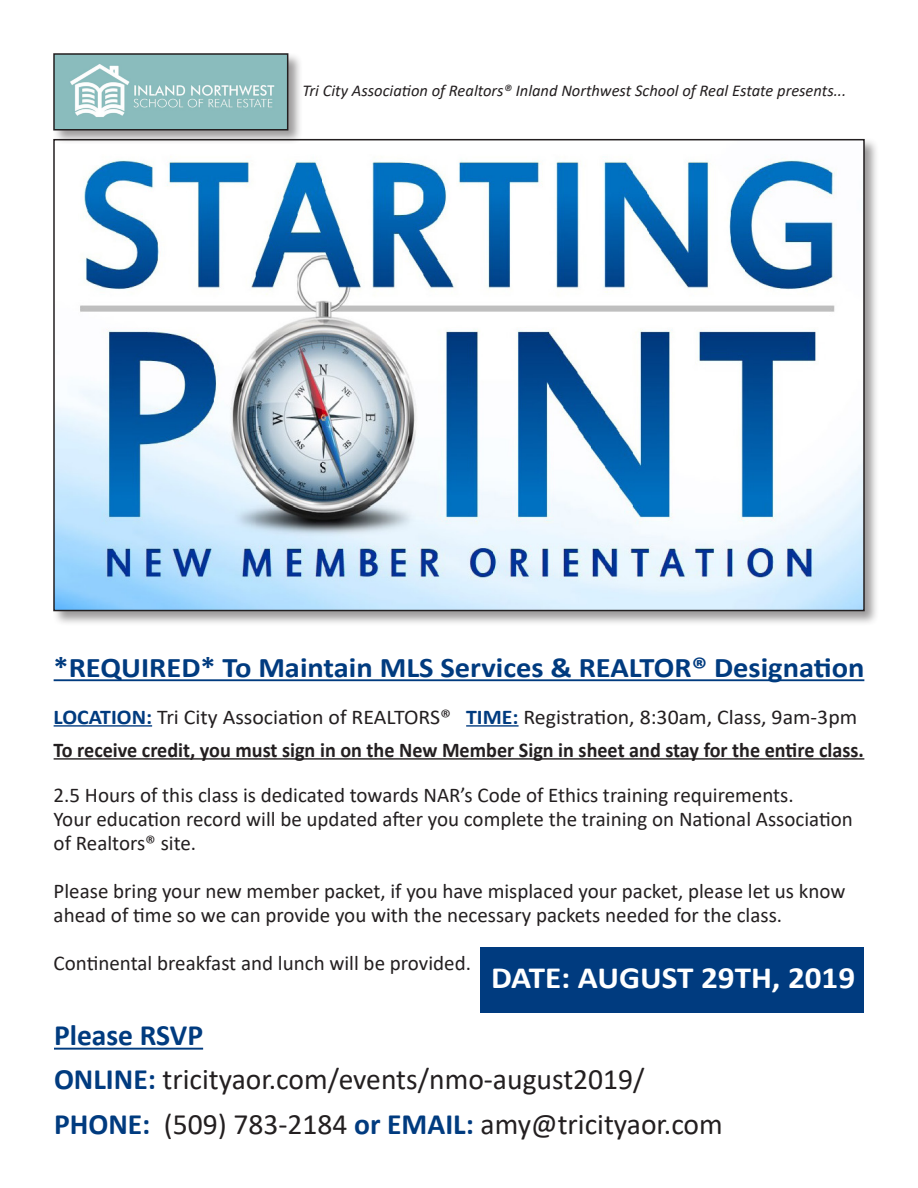
<style>
.page{position:relative;width:918px;height:1188px;background:#fff}
.page>*{position:absolute;margin:0;border:0;box-sizing:border-box;transform-origin:0 0}
.t1{font:700 31.05px "Calibri";color:#fff;scale:1.07 1}
.t2{font:29.55px "Calibri";color:#231f20}
.t3{font:700 29.55px "Calibri";color:#003b7f}
.t4{font:700 28.5px "Calibri";color:#003b7f;scale:1.07 1}
.t5{font:21px/24px "Calibri";color:#231f20}
.t6{font:700 21px "Calibri";color:#231f20;scale:.96 1}
.t7{font:21px "Calibri";color:#231f20;scale:1.04 1}
.t8{font:italic 16.5px "Calibri";color:#231f20}
.s1{font-weight:700;color:#003b7f}
</style>
<div class="page">
<div style="left:52px;top:137px;width:828px;height:489px;background:#231f20;opacity:.45"></div>
<img style="left:56px;top:142px;width:806px;height:466px">
<hr style="left:54px;top:679px;width:810px;height:2px;background:#003b7f">
<hr style="left:54px;top:725px;width:98px;height:2px;background:#003b7f">
<hr style="left:466px;top:725px;width:53px;height:2px;background:#003b7f">
<hr style="left:54px;top:758px;width:810px;height:2px;background:#231f20">
<div style="left:52px;top:52px;width:251px;height:93px;background:#231f20;opacity:.45"></div>
<img style="left:56px;top:56px;width:229px;height:72px">
<div style="left:53px;top:53px;width:235px;height:78px;border:2px solid #231f20"></div>
<hr style="left:54px;top:1048px;width:149px;height:2px;background:#003b7f">
<div style="left:481px;top:947px;width:383px;height:66px;background:#003b7f"></div>
<p class="t8" style="left:302px;top:79px;width:545px">Tri City Association of Realtors® Inland Northwest School of Real Estate presents...</p>
<p class="t4" style="left:54px;top:647px;width:759px">*REQUIRED* To Maintain MLS Services &amp; REALTOR® Designation</p>
<p class="t7" style="left:54px;top:702px;width:774px"><span class="s1">LOCATION:</span> Tri City Association of REALTORS® <span class="s1">TIME:</span> Registration, 8:30am, Class, 9am-3pm</p>
<p class="t6" style="left:54px;top:735px;width:845px">To receive credit, you must sign in on the New Member Sign in sheet and stay for the entire class.</p>
<p class="t5" style="left:54px;top:783px;width:742px">2.5 Hours of this class is dedicated towards NAR’s Code of Ethics training requirements.</p>
<p class="t5" style="left:54px;top:807px;width:801px">Your education record will be updated after you complete the training on National Association of Realtors® site.</p>
<p class="t5" style="left:54px;top:879px;width:793px">Please bring your new member packet, if you have misplaced your packet, please let us know ahead of time so we can provide you with the necessary packets needed for the class.</p>
<p class="t5" style="left:54px;top:951px;width:419px">Continental breakfast and lunch will be provided.</p>
<p class="t1" style="left:491px;top:956px;width:342px">DATE: AUGUST 29TH, 2019</p>
<p class="t3" style="left:54px;top:1015px;width:151px">Please RSVP</p>
<p class="t2" style="left:54px;top:1058px;width:592px"><span class="s1">ONLINE:</span> tricityaor.com/events/nmo-august2019/</p>
<p class="t2" style="left:54px;top:1103px;width:670px"><span class="s1">PHONE:</span> (509) 783-2184 <span class="s1">or EMAIL:</span> amy@tricityaor.com</p>
</div>
